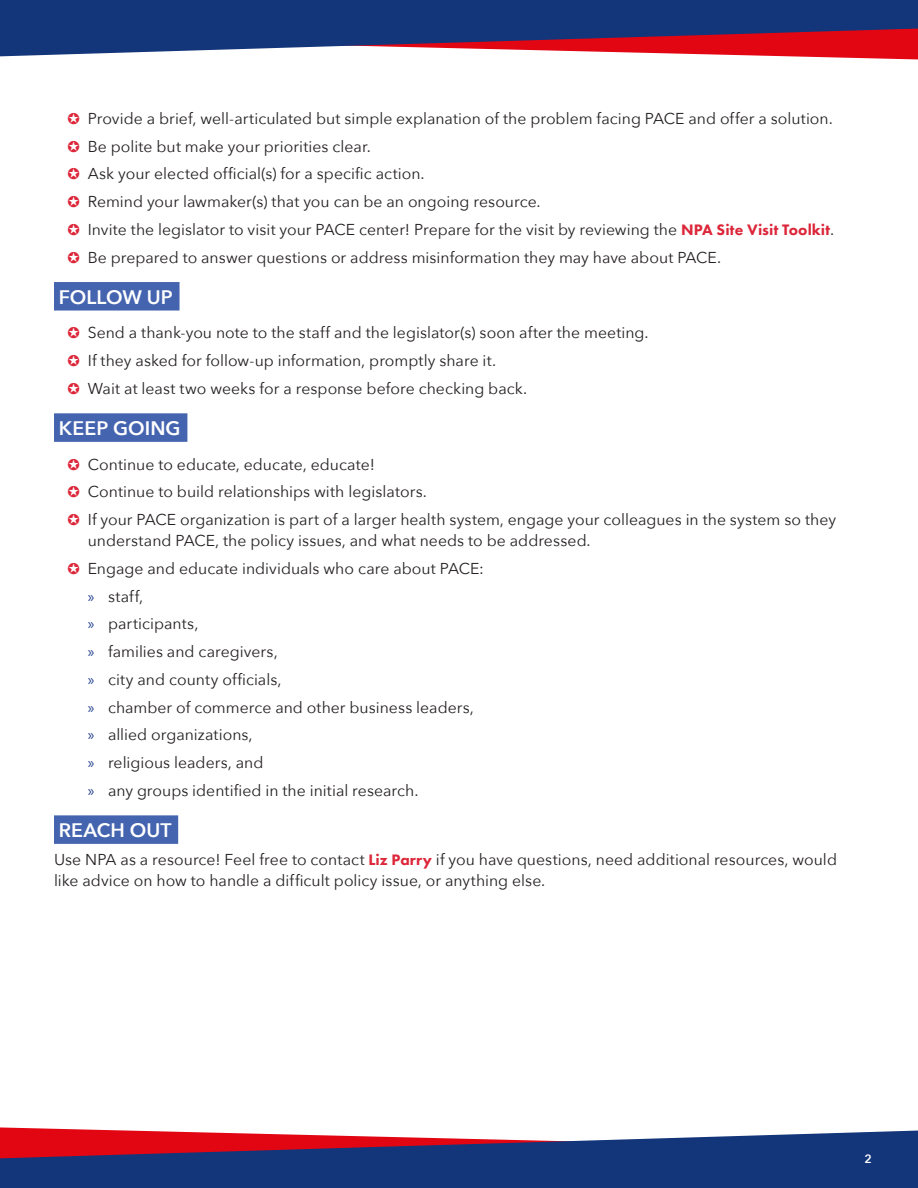
<style>
.page{position:relative;width:918px;height:1188px;background:#fff}
.page>*{position:absolute;margin:0;border:0;box-sizing:border-box;transform-origin:0 0}
.heading_2{font:600 19.5px "Avenir Next";letter-spacing:.005em;color:#fff}
.text{font:15.75px/21px "Avenir Next";color:#231f20}
.t1{font:600 12px "Avenir Next";color:#fff}
.s1{color:#dc2639}
.s2{font-family:"Futura PT";font-weight:800;color:#dc2639}
.s3{font-family:"Myriad Pro";color:#24418f}
</style>
<div class="page">
<svg style="left:0;top:1127px;width:918px;height:4px"></svg>
<svg style="left:0;top:1131px;width:918px;height:57px;fill:#13357a"></svg>
<svg style="left:0;top:56px;width:918px;height:3px"></svg>
<svg style="left:0;top:0;width:918px;height:56px;fill:#13357a"></svg>
<div style="left:54px;top:282px;width:126px;height:29px;background:#4464af"></div>
<div style="left:54px;top:413px;width:133px;height:29px;background:#4464af"></div>
<div style="left:54px;top:815px;width:124px;height:29px;background:#4464af"></div>
<p class="text" style="left:68px;top:107px;width:767px"><span class="s1">✪</span> Provide a brief, well-articulated but simple explanation of the problem facing PACE and offer a solution.</p>
<p class="text" style="left:68px;top:135px;width:305px"><span class="s1">✪</span> Be polite but make your priorities clear.</p>
<p class="text" style="left:68px;top:163px;width:359px"><span class="s1">✪</span> Ask your elected official(s) for a specific action.</p>
<p class="text" style="left:68px;top:190px;width:475px"><span class="s1">✪</span> Remind your lawmaker(s) that you can be an ongoing resource.</p>
<p class="text" style="left:68px;top:218px;width:768px"><span class="s1">✪</span> Invite the legislator to visit your PACE center! Prepare for the visit by reviewing the <span class="s2">NPA Site Visit Toolkit</span>.</p>
<p class="text" style="left:68px;top:246px;width:655px"><span class="s1">✪</span> Be prepared to answer questions or address misinformation they may have about PACE.</p>
<p class="heading_2" style="left:59px;top:280px;width:115px">FOLLOW UP</p>
<p class="text" style="left:68px;top:322px;width:583px"><span class="s1">✪</span> Send a thank-you note to the staff and the legislator(s) soon after the meeting.</p>
<p class="text" style="left:68px;top:349px;width:430px"><span class="s1">✪</span> If they asked for follow-up information, promptly share it.</p>
<p class="text" style="left:68px;top:377px;width:461px"><span class="s1">✪</span> Wait at least two weeks for a response before checking back.</p>
<p class="heading_2" style="left:59px;top:412px;width:123px">KEEP GOING</p>
<p class="text" style="left:68px;top:453px;width:309px"><span class="s1">✪</span> Continue to educate, educate, educate!</p>
<p class="text" style="left:68px;top:481px;width:361px"><span class="s1">✪</span> Continue to build relationships with legislators.</p>
<p class="text" style="left:88px;top:508px;width:750px;text-indent:-20px"><span class="s1">✪</span> If your PACE organization is part of a larger health system, engage your colleagues in the system so they understand PACE, the policy issues, and what needs to be addressed.</p>
<p class="text" style="left:68px;top:557px;width:418px"><span class="s1">✪</span> Engage and educate individuals who care about PACE:</p>
<p class="text" style="left:88px;top:585px;width:57px"><span class="s3">»</span> staff,</p>
<p class="text" style="left:88px;top:613px;width:112px"><span class="s3">»</span> participants,</p>
<p class="text" style="left:88px;top:640px;width:192px"><span class="s3">»</span> families and caregivers,</p>
<p class="text" style="left:88px;top:668px;width:195px"><span class="s3">»</span> city and county officials,</p>
<p class="text" style="left:88px;top:696px;width:388px"><span class="s3">»</span> chamber of commerce and other business leaders,</p>
<p class="text" style="left:88px;top:724px;width:166px"><span class="s3">»</span> allied organizations,</p>
<p class="text" style="left:88px;top:751px;width:177px"><span class="s3">»</span> religious leaders, and</p>
<p class="text" style="left:88px;top:779px;width:332px"><span class="s3">»</span> any groups identified in the initial research.</p>
<p class="heading_2" style="left:59px;top:814px;width:114px">REACH OUT</p>
<p class="text" style="left:54px;top:848px;width:785px">Use NPA as a resource! Feel free to contact <span class="s2">Liz Parry</span> if you have questions, need additional resources, would like advice on how to handle a difficult policy issue, or anything else.</p>
<p class="t1" style="left:865px;top:1149px;width:9px">2</p>
</div>
